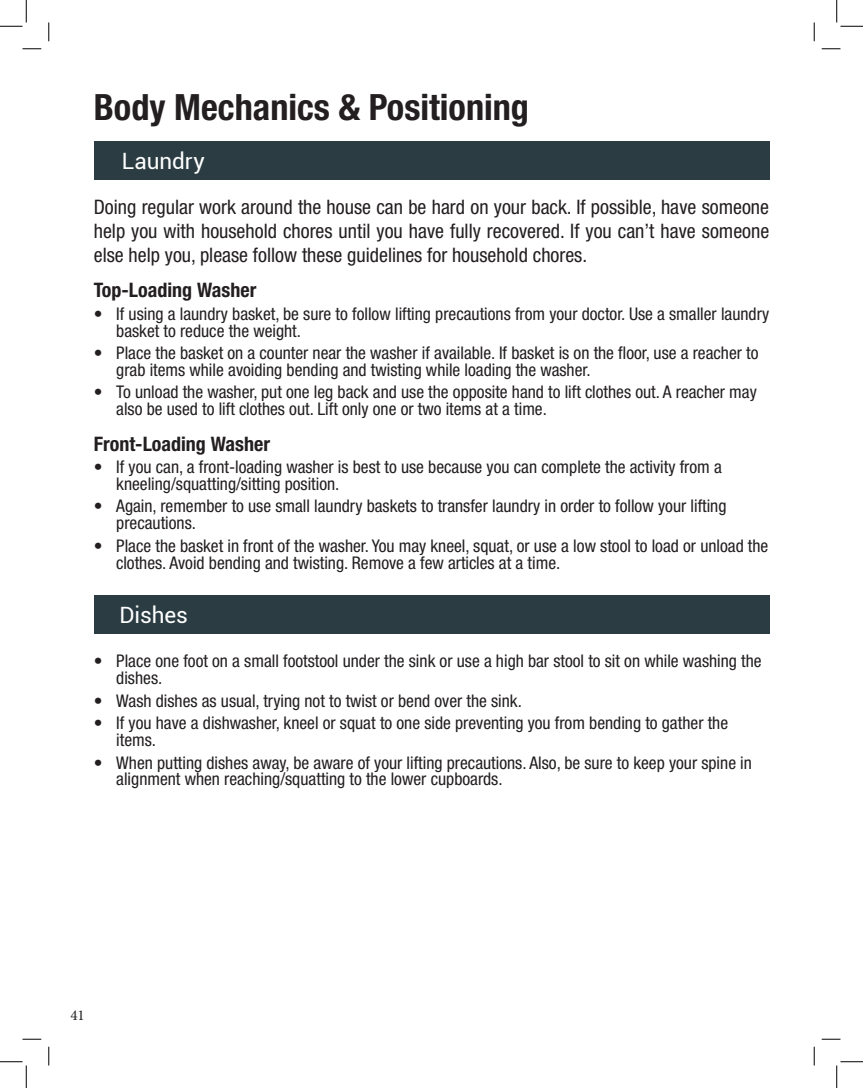
<style>
.page{position:relative;width:863px;height:1088px;background:#fff}
.page>*{position:absolute;margin:0;border:0;box-sizing:border-box;transform-origin:0 0}
.Text{font:700 condensed 36.25px "Helvetica Neue LT Std";color:#231f20}
.Call_out{font:22.5px "Roboto";color:#fff}
.Text-2{font:condensed 20px/24px "Helvetica Neue LT Std";color:#231f20;text-align:justify}
.Text-3{font:700 condensed 20px "Helvetica Neue LT Std";color:#231f20}
.t1{font:condensed 17.5px/16.9px "Helvetica Neue LT Std";color:#231f20}
.t2{font:15px "Minion Pro";color:#231f20}
</style>
<div class="page">
<div style="left:94px;top:142px;width:675px;height:38px;background:#2b3d43"></div>
<div style="left:94px;top:596px;width:675px;height:38px;background:#2b3d43"></div>
<svg style="left:22px;top:48px;width:19px;height:2px"></svg>
<svg style="left:821px;top:48px;width:19px;height:2px"></svg>
<svg style="left:22px;top:1038px;width:19px;height:2px"></svg>
<svg style="left:821px;top:1038px;width:19px;height:2px"></svg>
<svg style="left:48px;top:22px;width:2px;height:19px"></svg>
<svg style="left:48px;top:1046px;width:2px;height:19px"></svg>
<svg style="left:813px;top:22px;width:2px;height:19px"></svg>
<svg style="left:813px;top:1046px;width:2px;height:19px"></svg>
<svg style="left:0;top:0;width:27px;height:27px"></svg>
<svg style="left:0;top:1061px;width:27px;height:27px"></svg>
<svg style="left:836px;top:0;width:26px;height:27px"></svg>
<svg style="left:836px;top:1061px;width:26px;height:27px"></svg>
<p class="Text" style="left:94px;top:85px;width:437px">Body Mechanics &amp; Positioning</p>
<p class="Call_out" style="left:122px;top:145px;width:84px">Laundry</p>
<p class="Text-2" style="left:94px;top:195px;width:677px">Doing regular work around the house can be hard on your back. If possible, have someone help you with household chores until you have fully recovered. If you can’t have someone else help you, please follow these guidelines for household chores.</p>
<p class="Text-3" style="left:94px;top:278px;width:164px">Top-Loading Washer</p>
<p class="t1" style="left:116px;top:305px;width:654px;text-indent:-22px">• If using a laundry basket, be sure to follow lifting precautions from your doctor. Use a smaller laundry basket to reduce the weight.</p>
<p class="t1" style="left:116px;top:344px;width:643px;text-indent:-22px">• Place the basket on a counter near the washer if available. If basket is on the floor, use a reacher to grab items while avoiding bending and twisting while loading the washer.</p>
<p class="t1" style="left:116px;top:383px;width:642px;text-indent:-22px">• To unload the washer, put one leg back and use the opposite hand to lift clothes out. A reacher may also be used to lift clothes out. Lift only one or two items at a time.</p>
<p class="Text-3" style="left:94px;top:431px;width:178px">Front-Loading Washer</p>
<p class="t1" style="left:116px;top:458px;width:607px;text-indent:-22px">• If you can, a front-loading washer is best to use because you can complete the activity from a kneeling/squatting/sitting position.</p>
<p class="t1" style="left:116px;top:497px;width:611px;text-indent:-22px">• Again, remember to use small laundry baskets to transfer laundry in order to follow your lifting precautions.</p>
<p class="t1" style="left:116px;top:537px;width:653px;text-indent:-22px">• Place the basket in front of the washer. You may kneel, squat, or use a low stool to load or unload the clothes. Avoid bending and twisting. Remove a few articles at a time.</p>
<p class="Call_out" style="left:119px;top:599px;width:70px">Dishes</p>
<p class="t1" style="left:116px;top:652px;width:647px;text-indent:-22px">• Place one foot on a small footstool under the sink or use a high bar stool to sit on while washing the dishes.</p>
<p class="t1" style="left:94px;top:692px;width:429px">• Wash dishes as usual, trying not to twist or bend over the sink.</p>
<p class="t1" style="left:116px;top:714px;width:613px;text-indent:-22px">• If you have a dishwasher, kneel or squat to one side preventing you from bending to gather the items.</p>
<p class="t1" style="left:116px;top:753px;width:637px;text-indent:-22px">• When putting dishes away, be aware of your lifting precautions. Also, be sure to keep your spine in alignment when reaching/squatting to the lower cupboards.</p>
<p class="t2" style="left:70px;top:1004px;width:16px">41</p>
</div>
